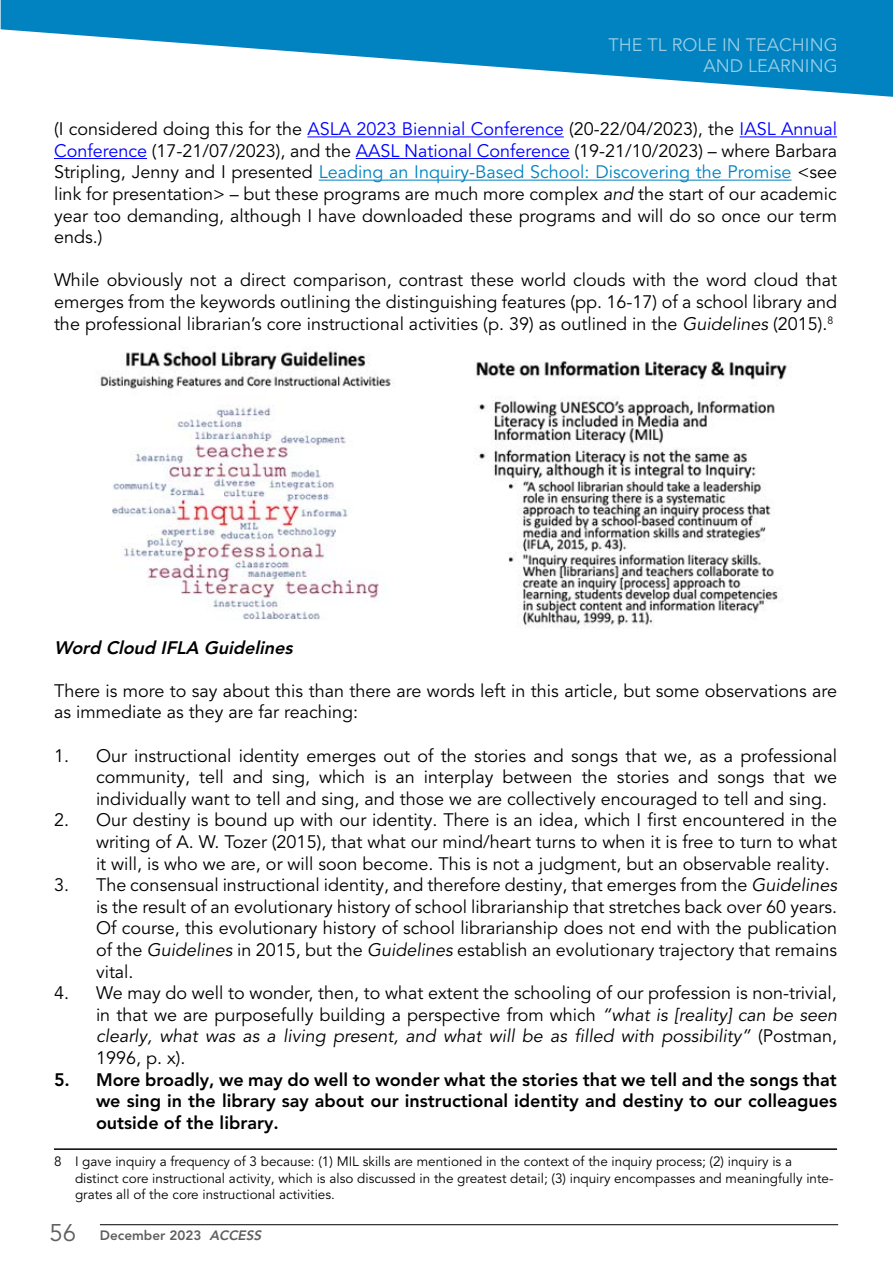
<style>
.page{position:relative;width:893px;height:1263px;background:#fff}
.page>*{position:absolute;margin:0;border:0;box-sizing:border-box;transform-origin:0 0}
.t1{font:18px/21.6px "Avenir LT Pro";color:#000;text-align:justify}
.t2{font:800 18px/21.6px "Avenir LT Pro";color:#000;text-align:justify}
.t3{font:18px/21.6px "Avenir LT Pro";color:#99cde6;text-align:right}
.t4{font:italic 800 18px "Avenir LT Pro";color:#000}
.t5{font:13.5px/16.5px "Avenir LT Pro";color:#000}
.t6{font:800 13.5px "Avenir LT Pro";color:#5f6062}
.s1{color:#00f}
.s2{color:#0083c0}
.s3{font-style:italic}
.s4{font-weight:400;font-size:24px}
</style>
<div class="page">
<hr style="left:100px;top:1224px;width:738px;height:1px;background:#000">
<hr style="left:307px;top:136px;width:257px;height:1px;background:#00f">
<hr style="left:740px;top:136px;width:97px;height:1px;background:#00f">
<hr style="left:54px;top:158px;width:93px;height:1px;background:#00f">
<hr style="left:356px;top:158px;width:214px;height:1px;background:#00f">
<hr style="left:319px;top:180px;width:473px;height:1px;background:#0083c0">
<img style="left:100px;top:351px;width:687px;height:278px">
<svg style="left:1px;top:0;width:892px;height:97px;fill:#0083c0"></svg>
<hr style="left:54px;top:1148px;width:783px;height:2px;background:#000">
<p class="t3" style="left:608px;top:34px;width:231px">THE TL ROLE IN TEACHING<br>AND LEARNING</p>
<p class="t1" style="left:54px;top:118px;width:785px">(I considered doing this for the <span class="s1">ASLA 2023 Biennial Conference</span> (20-22/04/2023), the <span class="s1">IASL Annual Conference</span> (17-21/07/2023), and the <span class="s1">AASL National Conference</span> (19-21/10/2023) – where Barbara Stripling, Jenny and I presented <span class="s2">Leading an Inquiry-Based School: Discovering the Promise</span> &lt;see link for presentation&gt; – but these programs are much more complex <span class="s3">and</span> the start of our academic year too demanding, although I have downloaded these programs and will do so once our term ends.)</p>
<p class="t1" style="left:54px;top:270px;width:785px">While obviously not a direct comparison, contrast these world clouds with the word cloud that emerges from the keywords outlining the distinguishing features (pp. 16-17) of a school library and the professional librarian’s core instructional activities (p. 39) as outlined in the <span class="s3">Guidelines</span> (2015).<sup>8</sup></p>
<p class="t4" style="left:54px;top:637px;width:244px">Word Cloud IFLA Guidelines</p>
<p class="t1" style="left:54px;top:680px;width:785px">There is more to say about this than there are words left in this article, but some observations are as immediate as they are far reaching:</p>
<p class="t1" style="left:96px;top:745px;width:742px;text-indent:-42px">1. Our instructional identity emerges out of the stories and songs that we, as a professional community, tell and sing, which is an interplay between the stories and songs that we individually want to tell and sing, and those we are collectively encouraged to tell and sing.</p>
<p class="t1" style="left:96px;top:810px;width:743px;text-indent:-42px">2. Our destiny is bound up with our identity. There is an idea, which I first encountered in the writing of A. W. Tozer (2015), that what our mind/heart turns to when it is free to turn to what it will, is who we are, or will soon become. This is not a judgment, but an observable reality.</p>
<p class="t1" style="left:96px;top:874px;width:743px;text-indent:-42px">3. The consensual instructional identity, and therefore destiny, that emerges from the <span class="s3">Guidelines </span>is the result of an evolutionary history of school librarianship that stretches back over 60 years.<br>Of course, this evolutionary history of school librarianship does not end with the publication of the <span class="s3">Guidelines</span> in 2015, but the <span class="s3">Guidelines</span> establish an evolutionary trajectory that remains vital.</p>
<p class="t1" style="left:96px;top:982px;width:743px;text-indent:-42px">4. We may do well to wonder, then, to what extent the schooling of our profession is non-trivial, in that we are purposefully building a perspective from which <span class="s3">“what is [reality] can be seen clearly, what was as a living present, and what will be as filled with possibility”</span> (Postman, 1996, p. x).</p>
<p class="t2" style="left:96px;top:1069px;width:743px;text-indent:-42px">5. More broadly, we may do well to wonder what the stories that we tell and the songs that we sing in the library say about our instructional identity and destiny to our colleagues outside of the library.</p>
<p class="t5" style="left:75px;top:1153px;width:760px;text-indent:-21px">8 I gave inquiry a frequency of 3 because: (1) MIL skills are mentioned in the context of the inquiry process; (2) inquiry is a distinct core instructional activity, which is also discussed in the greatest detail; (3) inquiry encompasses and meaningfully inte&shy;grates all of the core instructional activities.</p>
<p class="t6" style="left:49px;top:1227px;width:216px"><span class="s4">56</span> December 2023 <span class="s3">ACCESS</span></p>
</div>
